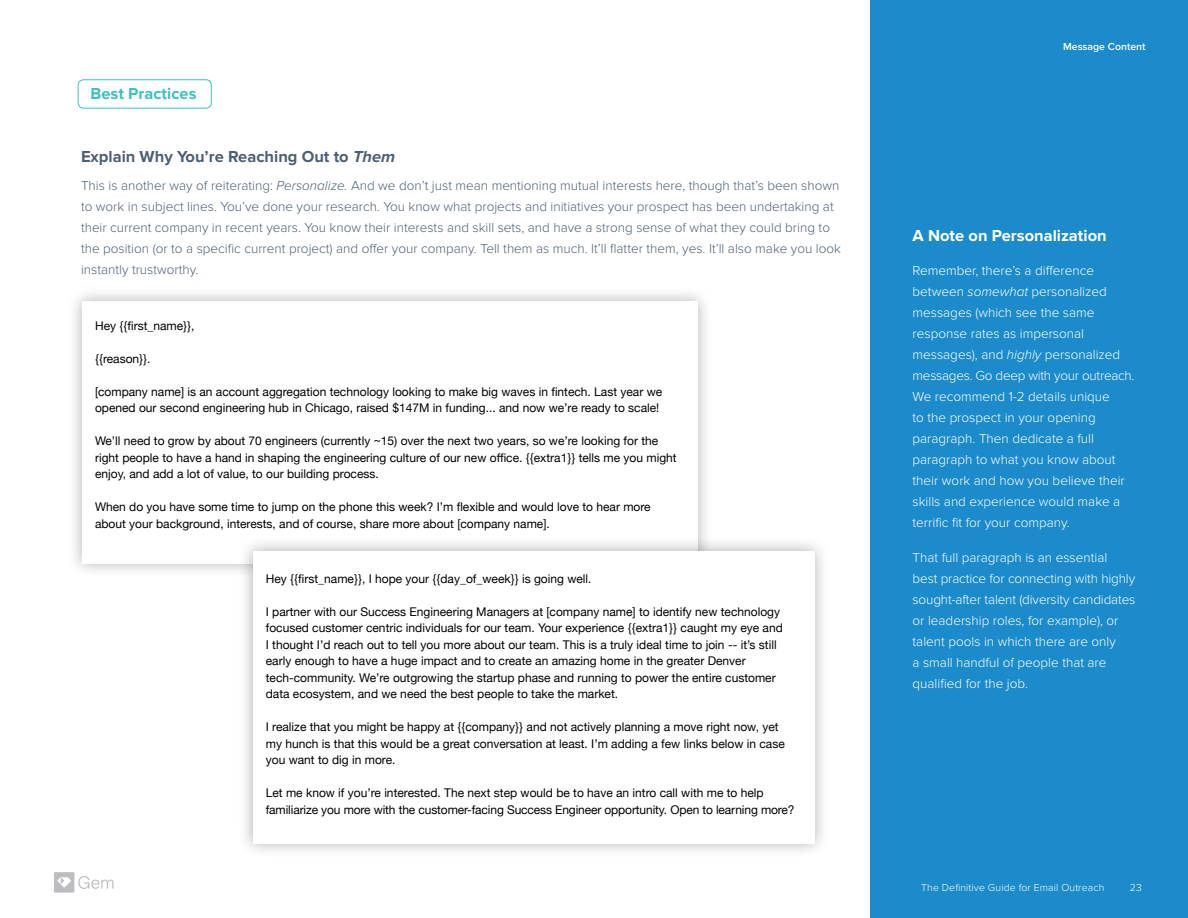
<style>
.page{position:relative;width:1188px;height:918px;background:#fff}
.page>*{position:absolute;margin:0;border:0;box-sizing:border-box;transform-origin:0 0}
.Small_bold_subhead{font:700 16.5px "Proxima Nova";color:#4d6073}
.Body_copy{font:700 16.5px "Proxima Nova";color:#fff}
.Small_bold_subhead-2{font:700 16.5px "Proxima Nova";color:#40c0bc}
.Body_copy-2{font:300 13.5px/21px "Proxima Nova";color:#fff}
.Small_bold_subhead-3{font:300 13.5px/21px "Proxima Nova";color:#4d6073}
.Email_msg_content{font:12px/16.5px "Helvetica Neue";color:#000}
.t1{font:300 10.5px "Proxima Nova";letter-spacing:.01em;color:#fff}
.Large_light_headline{font:600 10.5px "Proxima Nova";color:#fff}
.s1{font-style:italic}
</style>
<div class="page">
<svg style="left:54px;top:872px;width:59px;height:21px"></svg>
<div style="left:67px;top:286px;width:646px;height:293px;background:#000;opacity:.3"></div>
<div style="left:82px;top:301px;width:616px;height:263px;background:#fff"></div>
<div style="left:870px;top:0;width:318px;height:918px;background:#1b8bcb"></div>
<div style="left:237px;top:536px;width:593px;height:323px;background:#000;opacity:.3"></div>
<div style="left:253px;top:551px;width:561px;height:292px;background:#fff"></div>
<div style="left:78px;top:79px;width:134px;height:30px;border:1px solid #40c0bc;border-radius:5px"></div>
<p class="Small_bold_subhead-2" style="left:90px;top:84px;width:108px">Best Practices</p>
<p class="Small_bold_subhead" style="left:81px;top:147px;width:316px">Explain Why You’re Reaching Out to <span class="s1">Them</span></p>
<p class="Small_bold_subhead-3" style="left:81px;top:175px;width:762px">This is another way of reiterating: <span class="s1">Personalize.</span> And we don’t just mean mentioning mutual interests here, though that’s been shown to work in subject lines. You’ve done your research. You know what projects and initiatives your prospect has been undertaking at their current company in recent years. You know their interests and skill sets, and have a strong sense of what they could bring to the position (or to a specific current project) and offer your company. Tell them as much. It’ll flatter them, yes. It’ll also make you look instantly trustworthy.</p>
<p class="Email_msg_content" style="left:95px;top:318px;width:101px">Hey {{first_name}},</p>
<p class="Email_msg_content" style="left:95px;top:351px;width:57px">{{reason}}.</p>
<p class="Email_msg_content" style="left:95px;top:384px;width:569px">[company name] is an account aggregation technology looking to make big waves in fintech. Last year we opened our second engineering hub in Chicago, raised $147M in funding... and now we’re ready to scale!</p>
<p class="Email_msg_content" style="left:95px;top:433px;width:583px">We’ll need to grow by about 70 engineers (currently ~15) over the next two years, so we’re looking for the right people to have a hand in shaping the engineering culture of our new office. {{extra1}} tells me you might enjoy, and add a lot of value, to our building process.</p>
<p class="Email_msg_content" style="left:95px;top:499px;width:557px">When do you have some time to jump on the phone this week? I’m flexible and would love to hear more about your background, interests, and of course, share more about [company name].</p>
<p class="Email_msg_content" style="left:266px;top:571px;width:327px">Hey {{first_name}}, I hope your {{day_of_week}} is going well.</p>
<p class="Email_msg_content" style="left:266px;top:604px;width:518px">I partner with our Success Engineering Managers at [company name] to identify new technology focused customer centric individuals for our team. Your experience {{extra1}} caught my eye and I thought I’d reach out to tell you more about our team. This is a truly ideal time to join -- it’s still early enough to have a huge impact and to create an amazing home in the greater Denver tech-community. We’re outgrowing the startup phase and running to power the entire customer data ecosystem, and we need the best people to take the market.</p>
<p class="Email_msg_content" style="left:266px;top:720px;width:520px">I realize that you might be happy at {{company}} and not actively planning a move right now, yet my hunch is that this would be a great conversation at least. I’m adding a few links below in case you want to dig in more.</p>
<p class="Email_msg_content" style="left:266px;top:786px;width:530px">Let me know if you’re interested. The next step would be to have an intro call with me to help familiarize you more with the customer-facing Success Engineer opportunity. Open to learning more?</p>
<p class="Large_light_headline" style="left:1063px;top:41px;width:84px">Message Content</p>
<p class="Body_copy" style="left:913px;top:226px;width:196px">A Note on Personalization</p>
<p class="Body_copy-2" style="left:913px;top:261px;width:223px">Remember, there’s a difference between <span class="s1">somewhat</span> personalized messages (which see the same response rates as impersonal messages), and <span class="s1">highly</span> personalized messages. Go deep with your outreach.<br>We recommend 1-2 details unique<br>to the prospect in your opening paragraph. Then dedicate a full paragraph to what you know about their work and how you believe their skills and experience would make a terrific fit for your company.</p>
<p class="Body_copy-2" style="left:913px;top:547px;width:224px">That full paragraph is an essential best practice for connecting with highly sought-after talent (diversity candidates or leadership roles, for example), or talent pools in which there are only<br>a small handful of people that are qualified for the job.</p>
<p class="t1" style="left:921px;top:881px;width:185px">The Definitive Guide for Email Outreach</p>
<p class="t1" style="left:1130px;top:881px;width:13px">23</p>
</div>
